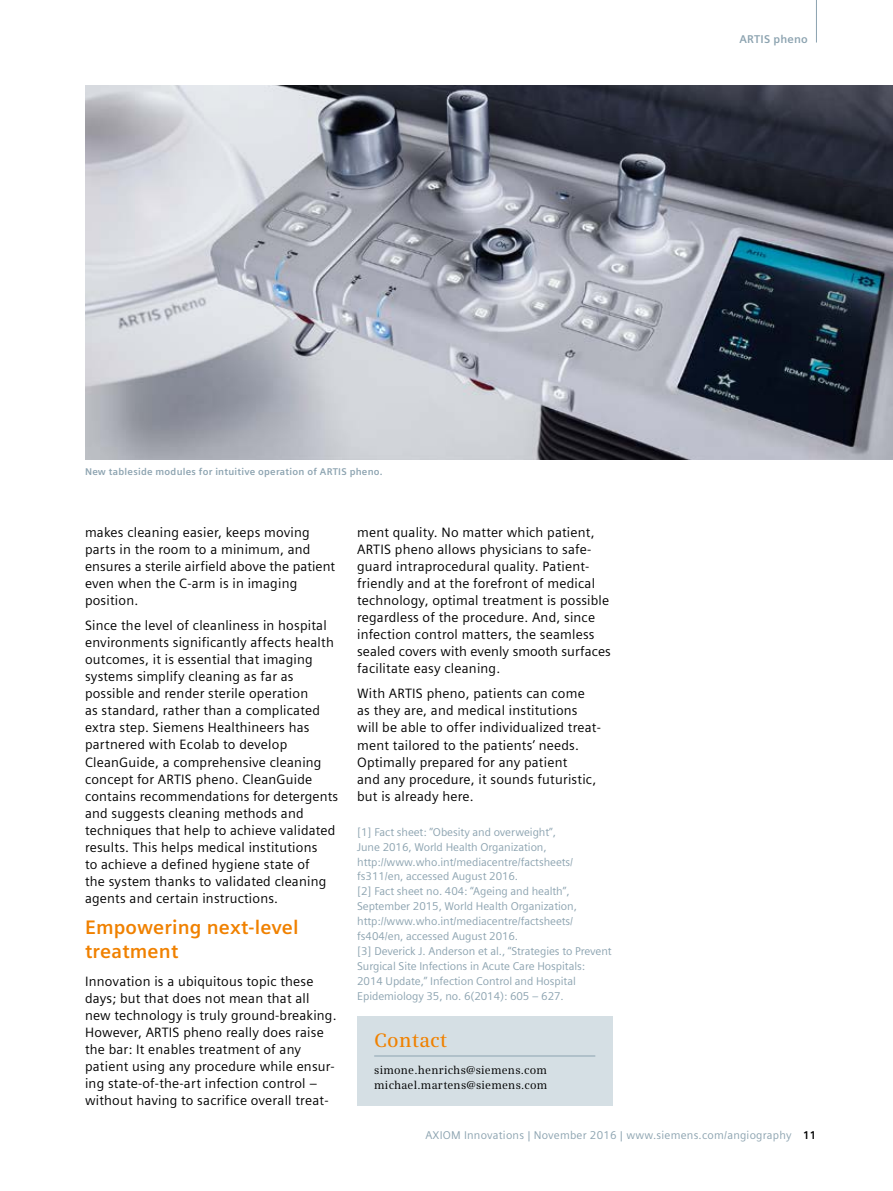
<style>
.page{position:relative;width:893px;height:1191px;background:#fff}
.page>*{position:absolute;margin:0;border:0;box-sizing:border-box;transform-origin:0 0}
.t1{font:700 19.5px/23.4px "Siemens Sans";letter-spacing:.01em;color:#f08100}
.t2{font:600 19.5px "Siemens Serif";letter-spacing:.01em;color:#f08100}
.t3{font:13.5px/17px "Siemens Sans";letter-spacing:.015em;color:#000}
.t4{font:11.25px/14.9px "Siemens Sans";letter-spacing:-.005em;color:#8ca3b0}
.t5{font:11.25px "Siemens Sans";letter-spacing:.02em;color:#8ca3b0}
.t6{font:11.25px/14.9px "Siemens Serif";letter-spacing:.02em;color:#000}
.t7{font:700 11.25px "Siemens Sans";letter-spacing:.02em;color:#8ca3b0}
.t8{font:700 9.75px "Siemens Sans";letter-spacing:.025em;color:#8ca3b0}
.s1{font-weight:700;color:#000}
</style>
<div class="page">
<img style="left:85px;top:85px;width:808px;height:374px">
<div style="left:357px;top:1016px;width:255px;height:90px;background:#d5dfe4"></div>
<hr style="left:374px;top:1055px;width:221px;height:1px;background:#8ca3b0">
<hr style="left:816px;top:0;width:1px;height:43px;background:#8ca3b0">
<p class="t7" style="left:739px;top:32px;width:70px">ARTIS pheno</p>
<p class="t8" style="left:85px;top:466px;width:299px">New tableside modules for intuitive operation of ARTIS pheno.</p>
<p class="t3" style="left:85px;top:524px;width:252px">makes cleaning easier, keeps moving parts in the room to a minimum, and ensures a sterile airfield above the patient even when the C-arm is in imaging position.</p>
<p class="t3" style="left:85px;top:617px;width:255px">Since the level of cleanliness in hospital environments significantly affects health outcomes, it is essential that imaging systems simplify cleaning as far as possible and render sterile operation<br>as standard, rather than a complicated extra step. Siemens Healthineers has partnered with Ecolab to develop CleanGuide, a comprehensive cleaning concept for ARTIS pheno. CleanGuide contains recommendations for detergents and suggests cleaning methods and techniques that help to achieve validated results. This helps medical institutions<br>to achieve a defined hygiene state of<br>the system thanks to validated cleaning agents and certain instructions.</p>
<h1 class="t1" style="left:85px;top:916px;width:215px">Empowering next-level treatment</h1>
<p class="t3" style="left:85px;top:972px;width:253px">Innovation is a ubiquitous topic these days; but that does not mean that all new technology is truly ground-breaking.<br>However, ARTIS pheno really does raise the bar: It enables treatment of any patient using any procedure while ensur&shy;ing state-of-the-art infection control – without having to sacrifice overall treat-</p>
<p class="t3" style="left:357px;top:524px;width:255px">ment quality. No matter which patient, ARTIS pheno allows physicians to safe&shy;guard intraprocedural quality. Patient&shy;friendly and at the forefront of medical technology, optimal treatment is possible regardless of the procedure. And, since infection control matters, the seamless sealed covers with evenly smooth surfaces facilitate easy cleaning.</p>
<p class="t3" style="left:357px;top:685px;width:245px">With ARTIS pheno, patients can come as they are, and medical institutions will be able to offer individualized treat&shy;ment tailored to the patients’ needs.<br>Optimally prepared for any patient<br>and any procedure, it sounds futuristic, but is already here.</p>
<p class="t4" style="left:357px;top:824px;width:256px">[1] Fact sheet: ”Obesity and overweight”,<br>June 2016, World Health Organization, http://www.who.int/mediacentre/factsheets/ fs311/en, accessed August 2016.<br>[2] Fact sheet no. 404: “Ageing and health”, September 2015, World Health Organization, http://www.who.int/mediacentre/factsheets/ fs404/en, accessed August 2016.<br>[3] Deverick J. Anderson et al., “Strategies to Prevent Surgical Site Infections in Acute Care Hospitals:<br>2014 Update,” Infection Control and Hospital Epidemiology 35, no. 6(2014): 605 – 627.</p>
<h1 class="t2" style="left:374px;top:1029px;width:74px">Contact</h1>
<p class="t6" style="left:374px;top:1062px;width:175px">simone.henrichs@siemens.com michael.martens@siemens.com</p>
<p class="t5" style="left:425px;top:1129px;width:392px">AXIOM Innovations | November 2016 | www.siemens.com/angiography <span class="s1">11</span></p>
</div>
